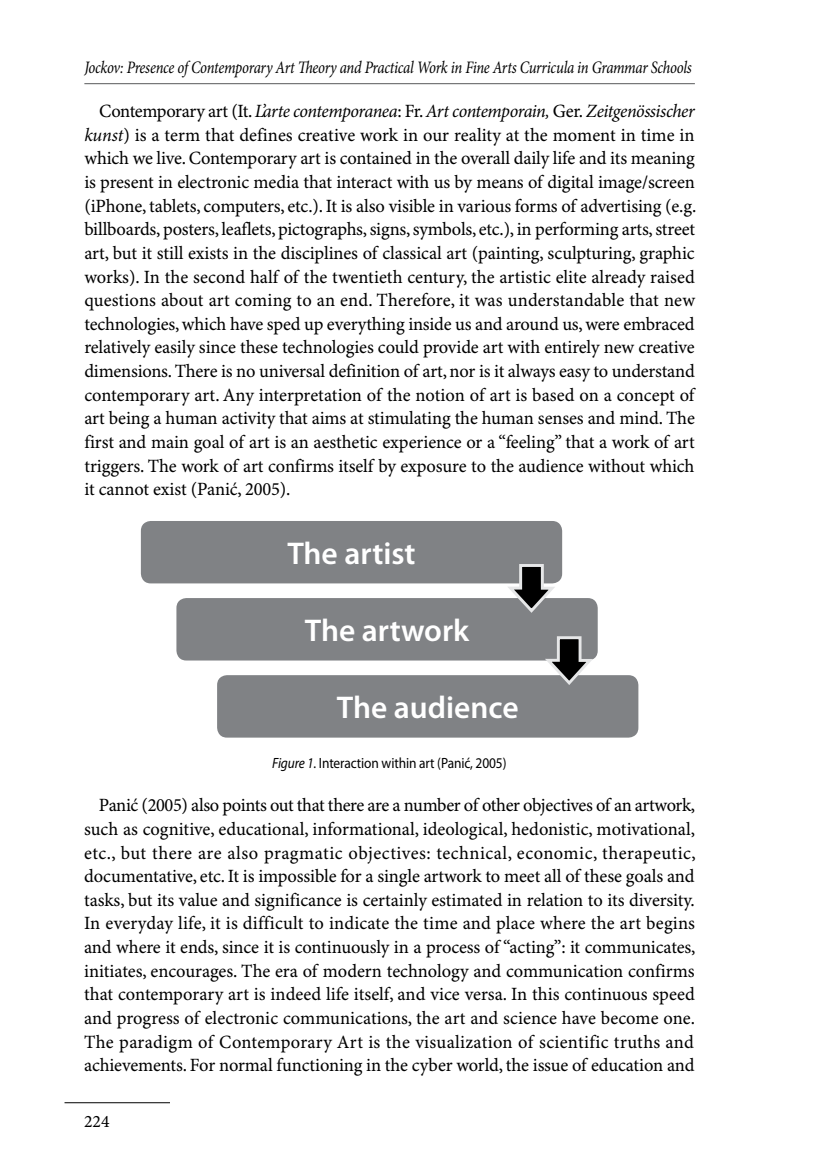
<style>
.page{position:relative;width:819px;height:1166px;background:#fff}
.page>*{position:absolute;margin:0;border:0;box-sizing:border-box;transform-origin:0 0}
.t1{font:600 31.5px "Myriad Pro";color:#fff}
.t2{font:18.72px/23.6px "Minion Pro Capt";letter-spacing:-.01em;color:#000;text-align:justify}
.t3{font:italic 18.72px "Minion Pro";letter-spacing:-.03em;color:#000}
.t4{font:italic 17.5px "Minion Pro";letter-spacing:-.02em;color:#000;scale:.84 1}
.t5{font:17.5px "Minion Pro Capt";color:#000}
.t6{font:14.88px "Myriad Pro";letter-spacing:-.005em;color:#000;scale:.9 1}
.s1{font-family:"Minion Pro Capt";font-style:normal}
.s2{font-family:"Minion Pro";font-style:italic}
.s3{font-style:italic}
</style>
<div class="page">
<hr style="left:84px;top:83px;width:610px;height:1px;background:#58595b">
<hr style="left:64px;top:1102px;width:106px;height:1px;background:#000">
<div style="left:141px;top:521px;width:421px;height:62px;background:#808285;border-radius:10px"></div>
<div style="left:176px;top:598px;width:421px;height:62px;background:#808285;border-radius:10px"></div>
<div style="left:217px;top:675px;width:421px;height:62px;background:#808285;border-radius:10px"></div>
<svg style="left:504px;top:564px;width:54px;height:49px"></svg>
<svg style="left:541px;top:636px;width:55px;height:49px"></svg>
<p class="t4" style="left:84px;top:56px;width:724px">Jockov: Presence of Contemporary Art Theory and Practical Work in Fine Arts Curricula in Grammar Schools</p>
<p class="t3" style="left:99px;top:98px;width:597px"><span class="s1">Contemporary art (It.</span> L’arte contemporanea<span class="s1">: Fr.</span> Art contemporain, <span class="s1">Ger.</span> Zeitgenössischer</p>
<p class="t2" style="left:84px;top:124px;width:613px"><span class="s2">kunst</span>) is a term that defines creative work in our reality at the moment in time in which we live. Contemporary art is contained in the overall daily life and its meaning is present in electronic media that interact with us by means of digital image/screen (iPhone, tablets, computers, etc.). It is also visible in various forms of advertising (e.g. billboards, posters, leaflets, pictographs, signs, symbols, etc.), in performing arts, street art, but it still exists in the disciplines of classical art (painting, sculpturing, graphic works). In the second half of the twentieth century, the artistic elite already raised questions about art coming to an end. Therefore, it was understandable that new technologies, which have sped up everything inside us and around us, were embraced relatively easily since these technologies could provide art with entirely new creative dimensions. There is no universal definition of art, nor is it always easy to understand contemporary art. Any interpretation of the notion of art is based on a concept of art being a human activity that aims at stimulating the human senses and mind. The first and main goal of art is an aesthetic experience or a “feeling” that a work of art triggers. The work of art confirms itself by exposure to the audience without which it cannot exist (Panić, 2005).</p>
<h1 class="t1" style="left:287px;top:533px;width:130px">The artist</h1>
<h1 class="t1" style="left:305px;top:610px;width:166px">The artwork</h1>
<h1 class="t1" style="left:337px;top:687px;width:183px">The audience</h1>
<p class="t6" style="left:272px;top:753px;width:262px"><span class="s3">Figure 1.</span> Interaction within art (Panić, 2005)</p>
<p class="t2" style="left:84px;top:794px;width:613px;text-indent:15px">Panić (2005) also points out that there are a number of other objectives of an artwork, such as cognitive, educational, informational, ideological, hedonistic, motivational, etc., but there are also pragmatic objectives: technical, economic, therapeutic, documentative, etc. It is impossible for a single artwork to meet all of these goals and tasks, but its value and significance is certainly estimated in relation to its diversity.<br>In everyday life, it is difficult to indicate the time and place where the art begins and where it ends, since it is continuously in a process of “acting”: it communicates, initiates, encourages. The era of modern technology and communication confirms that contemporary art is indeed life itself, and vice versa. In this continuous speed and progress of electronic communications, the art and science have become one.<br>The paradigm of Contemporary Art is the visualization of scientific truths and achievements. For normal functioning in the cyber world, the issue of education and</p>
<p class="t5" style="left:84px;top:1110px;width:27px">224</p>
</div>
